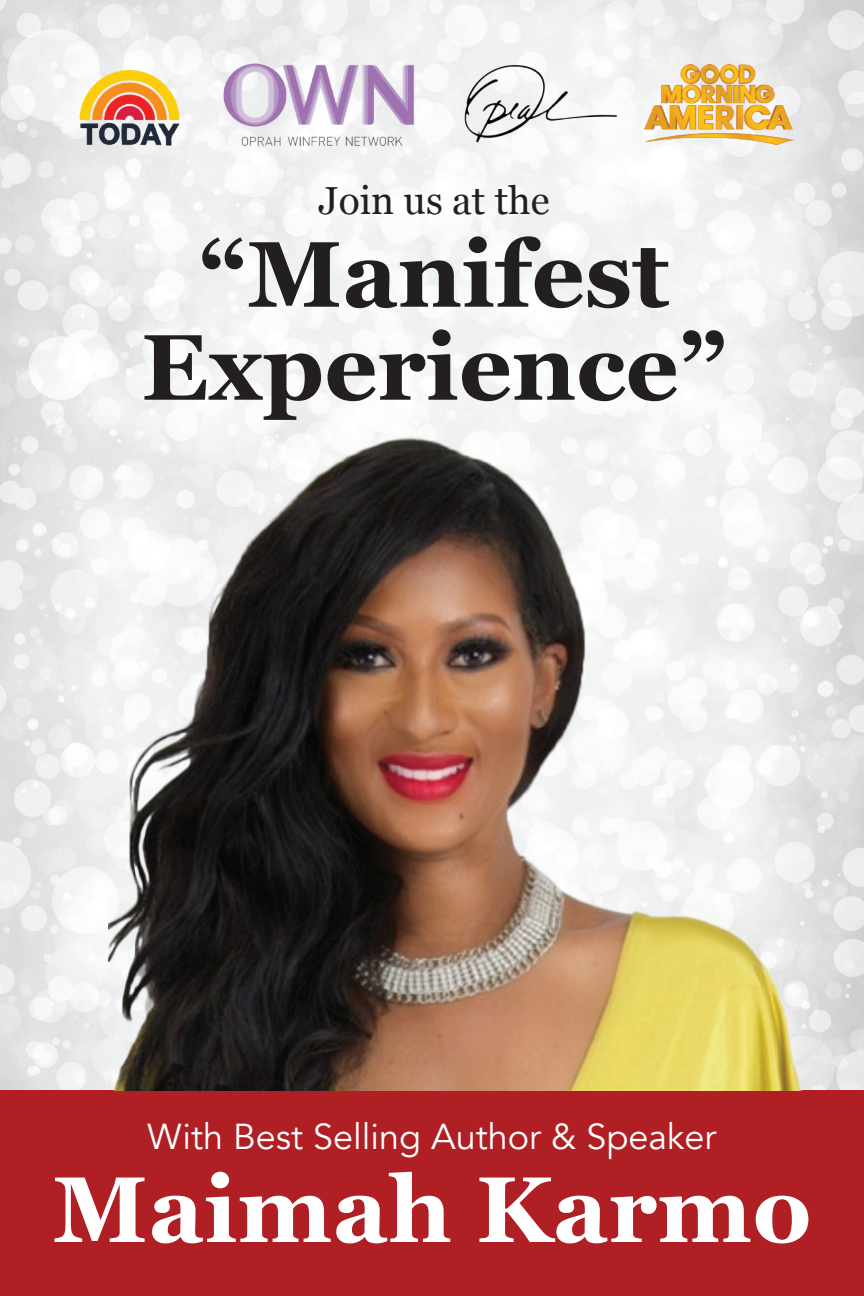
<style>
.page{position:relative;width:864px;height:1296px;background:#fff}
.page>*{position:absolute;margin:0;border:0;box-sizing:border-box;transform-origin:0 0}
.t1{font:700 93px/93px "Georgia";color:#231f20;text-align:center}
.t2{font:700 93px "Georgia";letter-spacing:.005em;color:#fff}
.t3{font:39px "Georgia";color:#231f20}
.t4{font:36px "Avenir";color:#fff}
</style>
<div class="page">
<img style="left:0;top:0;width:864px;height:1091px">
<div style="left:0;top:1091px;width:864px;height:205px;background:#b01f24"></div>
<img style="left:451px;top:60px;width:180px;height:85px">
<img style="left:644px;top:65px;width:150px;height:80px">
<img style="left:216px;top:59px;width:205px;height:92px">
<img style="left:70px;top:60px;width:124px;height:94px">
<img style="left:108px;top:402px;width:726px;height:689px">
<p class="t3" style="left:319px;top:172px;width:233px">Join us at the</p>
<h1 class="t1" style="left:141px;top:223px;width:587px">“Manifest<br>Experience”</h1>
<p class="t4" style="left:148px;top:1116px;width:570px">With Best Selling Author &amp; Speaker</p>
<h1 class="t2" style="left:53px;top:1140px;width:760px">Maimah Karmo</h1>
</div>
